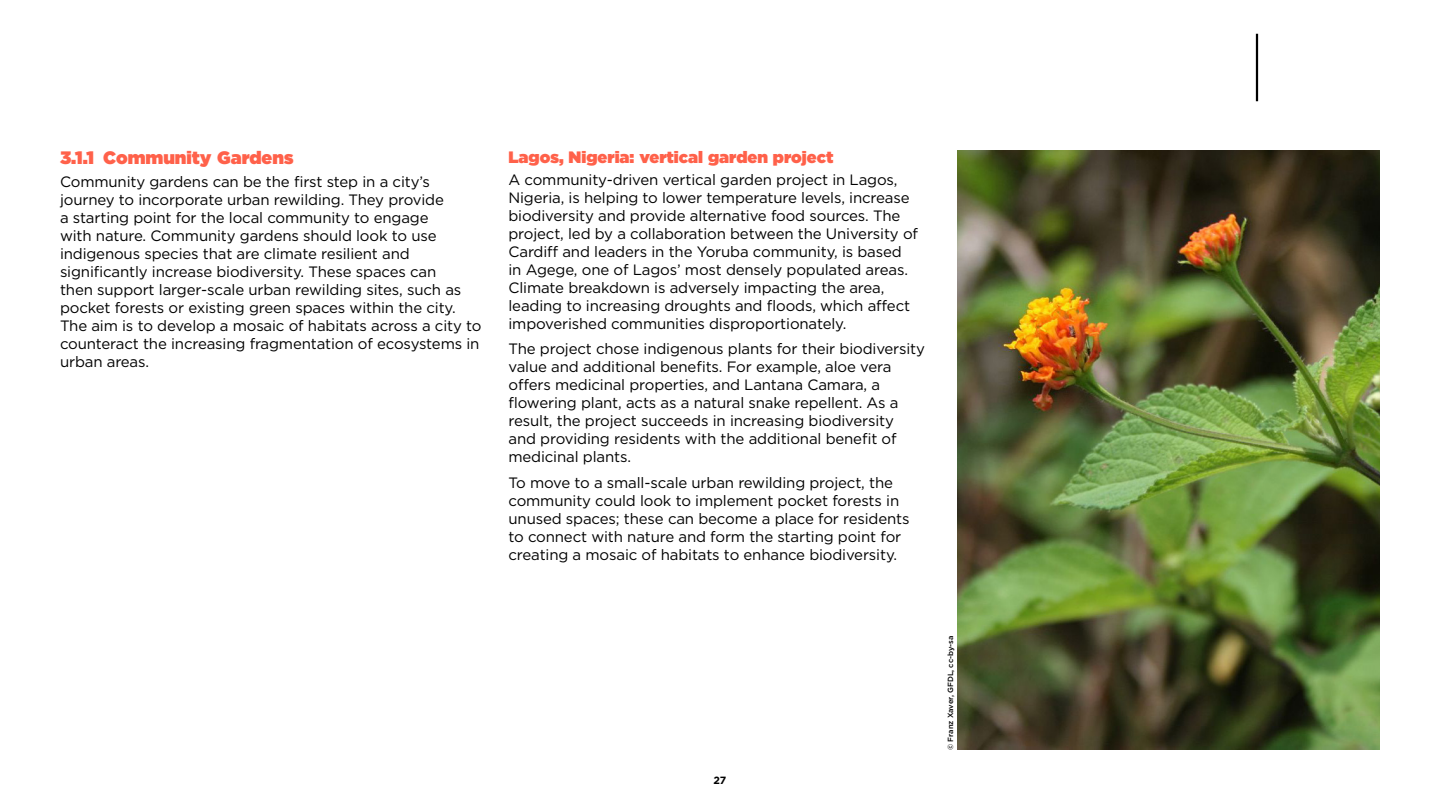
<style>
.page{position:relative;width:1440px;height:810px;background:#fff}
.page>*{position:absolute;margin:0;border:0;box-sizing:border-box;transform-origin:0 0}
.t1{font:900 18px "Gotham";color:#ff614a}
.t2{font:900 16.5px "Gotham";color:#ff614a}
.t3{font:15px/18px "Gotham";letter-spacing:-.01em;color:#000}
.t4{font:700 10.5px "Gotham";color:#000}
.t5{font:500 7.5px "Gotham";color:#000}
</style>
<div class="page">
<img style="left:957px;top:150px;width:423px;height:600px">
<hr style="left:1256px;top:34px;width:2px;height:67px;background:#000">
<p class="t1" style="left:60px;top:145px;width:235px">3.1.1 Community Gardens</p>
<p class="t3" style="left:60px;top:172px;width:423px">Community gardens can be the first step in a city’s journey to incorporate urban rewilding. They provide<br>a starting point for the local community to engage<br>with nature. Community gardens should look to use indigenous species that are climate resilient and significantly increase biodiversity. These spaces can<br>then support larger-scale urban rewilding sites, such as pocket forests or existing green spaces within the city.<br>The aim is to develop a mosaic of habitats across a city to counteract the increasing fragmentation of ecosystems in urban areas.</p>
<p class="t2" style="left:508px;top:146px;width:326px">Lagos, Nigeria: vertical garden project</p>
<p class="t3" style="left:508px;top:170px;width:411px">A community-driven vertical garden project in Lagos, Nigeria, is helping to lower temperature levels, increase biodiversity and provide alternative food sources. The project, led by a collaboration between the University of Cardiff and leaders in the Yoruba community, is based in Agege, one of Lagos’ most densely populated areas.<br>Climate breakdown is adversely impacting the area, leading to increasing droughts and floods, which affect impoverished communities disproportionately.</p>
<p class="t3" style="left:508px;top:340px;width:418px">The project chose indigenous plants for their biodiversity value and additional benefits. For example, aloe vera offers medicinal properties, and Lantana Camara, a flowering plant, acts as a natural snake repellent. As a result, the project succeeds in increasing biodiversity and providing residents with the additional benefit of medicinal plants.</p>
<p class="t3" style="left:508px;top:473px;width:403px">To move to a small-scale urban rewilding project, the community could look to implement pocket forests in unused spaces; these can become a place for residents to connect with nature and form the starting point for creating a mosaic of habitats to enhance biodiversity.</p>
<p class="t4" style="left:714px;top:774px;width:14px">27</p>
<p class="t5" style="left:946px;top:750px;width:116px;rotate:-90deg">© Franz Xaver, GFDL, cc-by-sa</p>
</div>
